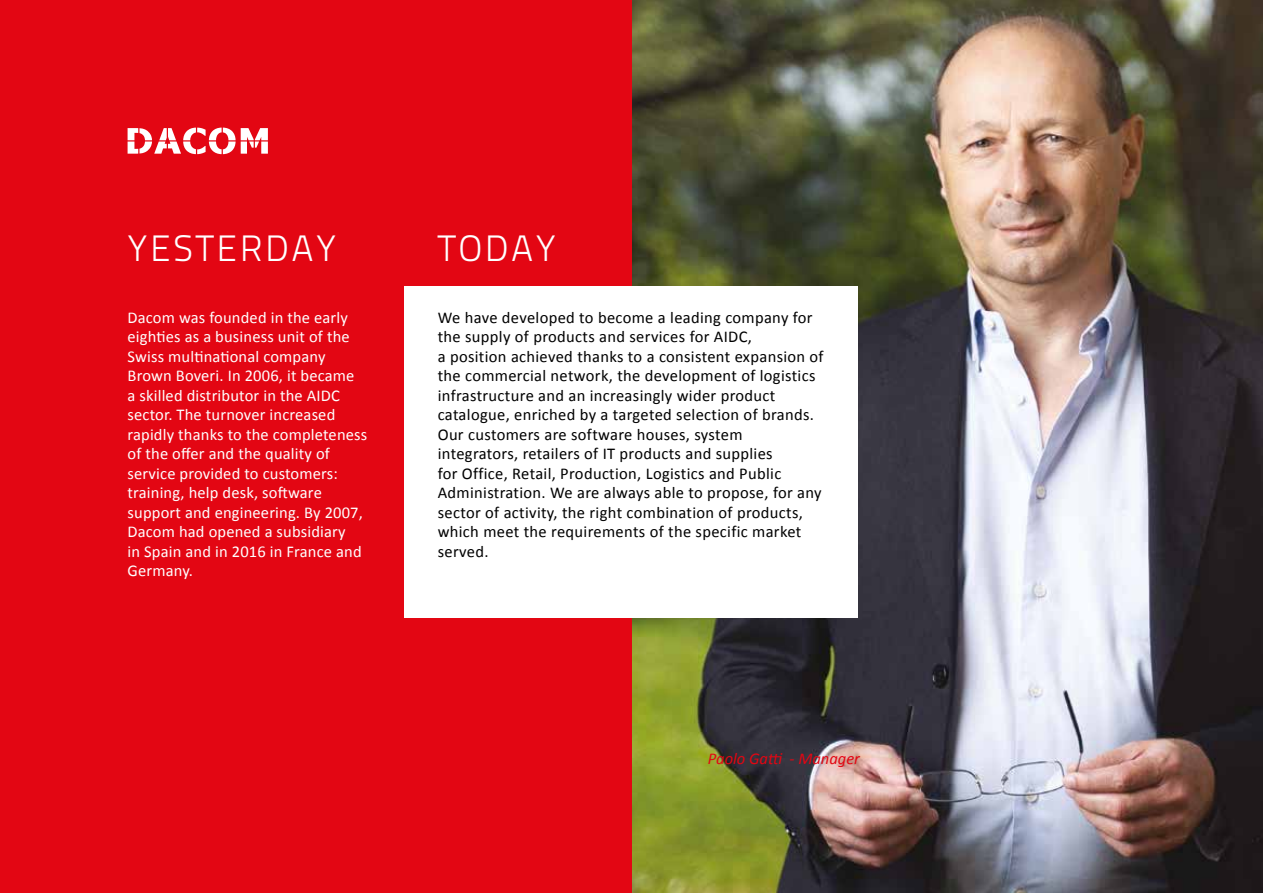
<style>
.page{position:relative;width:1263px;height:893px;background:#fff}
.page>*{position:absolute;margin:0;border:0;box-sizing:border-box;transform-origin:0 0}
.t1{font:300 36.6px "Titillium Text 22 L";letter-spacing:.07em;color:#fff}
.t2{font:16.5px/19.5px "Calibri";letter-spacing:.02em;color:#000}
.t3{font:16.5px/19.5px "Calibri";letter-spacing:.01em;color:#fff}
.t4{font:italic 16.5px "Calibri";color:#e30613}
</style>
<div class="page">
<img style="left:631px;top:0;width:632px;height:893px">
<div style="left:0;top:0;width:631px;height:893px;background:#e30613"></div>
<div style="left:405px;top:286px;width:453px;height:331px;background:#fff"></div>
<svg style="left:128px;top:128px;width:140px;height:26px"></svg>
<h1 class="t1" style="left:128px;top:222px;width:210px">YESTERDAY</h1>
<h1 class="t1" style="left:438px;top:222px;width:120px">TODAY</h1>
<p class="t3" style="left:128px;top:307px;width:241px">Dacom was founded in the early eighties as a business unit of the<br>Swiss multinational company<br>Brown Boveri. In 2006, it became<br>a skilled distributor in the AIDC sector. The turnover increased rapidly thanks to the completeness of the offer and the quality of service provided to customers: training, help desk, software support and engineering. By 2007,<br>Dacom had opened a subsidiary<br>in Spain and in 2016 in France and<br>Germany.</p>
<p class="t2" style="left:438px;top:307px;width:387px">We have developed to become a leading company for the supply of products and services for AIDC,<br>a position achieved thanks to a consistent expansion of the commercial network, the development of logistics infrastructure and an increasingly wider product catalogue, enriched by a targeted selection of brands.<br>Our customers are software houses, system integrators, retailers of IT products and supplies<br>for Office, Retail, Production, Logistics and Public Administration. We are always able to propose, for any sector of activity, the right combination of products, which meet the requirements of the specific market served.</p>
<p class="t4" style="left:708px;top:747px;width:153px">Paolo Gatti - Manager</p>
</div>
